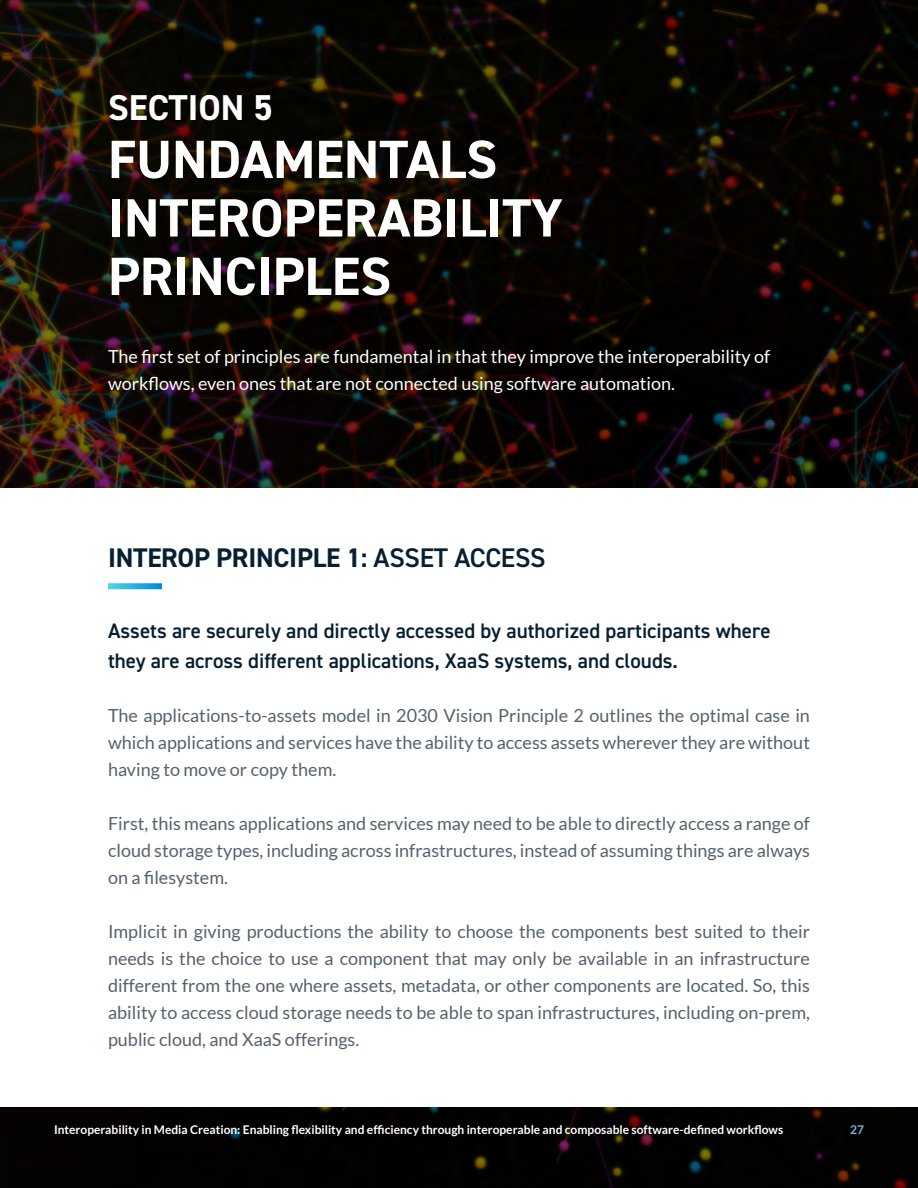
<style>
.page{position:relative;width:918px;height:1188px;background:#fff}
.page>*{position:absolute;margin:0;border:0;box-sizing:border-box;transform-origin:0 0}
.t1{font:700 54px/58.5px "DIN2014";color:#fff}
.t2{font:700 36px "DIN2014";color:#fff}
.t3{font:700 27px "DIN2014";letter-spacing:-.01em;color:#061f31}
.t4{font:600 21px/30px "DIN2014";color:#061f31}
.t5{font:18px/27px "Lato";color:#56616c;text-align:justify}
.t6{font:18px/27px "Lato";color:#fff}
.t7{font:700 12px "Lato";color:#fff}
.t8{font:700 12px "Lato";color:#7ab3e6}
.s1{font-weight:600}
</style>
<div class="page">
<div style="left:0;top:1107px;width:918px;height:81px;background:#020101"></div>
<img style="left:0;top:0;width:918px;height:487px">
<svg style="left:108px;top:583px;width:54px;height:6px"></svg>
<h2 class="t2" style="left:108px;top:83px;width:166px">SECTION 5</h2>
<h1 class="t1" style="left:108px;top:130px;width:456px">FUNDAMENTALS<br>INTEROPERABILITY<br>PRINCIPLES</h1>
<p class="t6" style="left:108px;top:342px;width:664px">The first set of principles are fundamental in that they improve the interoperability of workflows, even ones that are not connected using software automation.</p>
<h3 class="t3" style="left:108px;top:540px;width:439px">INTEROP PRINCIPLE 1: <span class="s1">ASSET ACCESS</span></h3>
<p class="t4" style="left:108px;top:615px;width:664px">Assets are securely and directly accessed by authorized participants where they are across different applications, XaaS systems, and clouds.</p>
<p class="t5" style="left:108px;top:702px;width:704px">The applications-to-assets model in 2030 Vision Principle 2 outlines the optimal case in which applications and services have the ability to access assets wherever they are without having to move or copy them.</p>
<p class="t5" style="left:108px;top:810px;width:704px">First, this means applications and services may need to be able to directly access a range of cloud storage types, including across infrastructures, instead of assuming things are always on a filesystem.</p>
<p class="t5" style="left:108px;top:918px;width:704px">Implicit in giving productions the ability to choose the components best suited to their needs is the choice to use a component that may only be available in an infrastructure different from the one where assets, metadata, or other components are located. So, this ability to access cloud storage needs to be able to span infrastructures, including on-prem, public cloud, and XaaS offerings.</p>
<p class="t7" style="left:54px;top:1123px;width:731px">Interoperability in Media Creation: Enabling flexibility and efficiency through interoperable and composable software-defined workflows</p>
<p class="t8" style="left:850px;top:1123px;width:15px">27</p>
</div>
